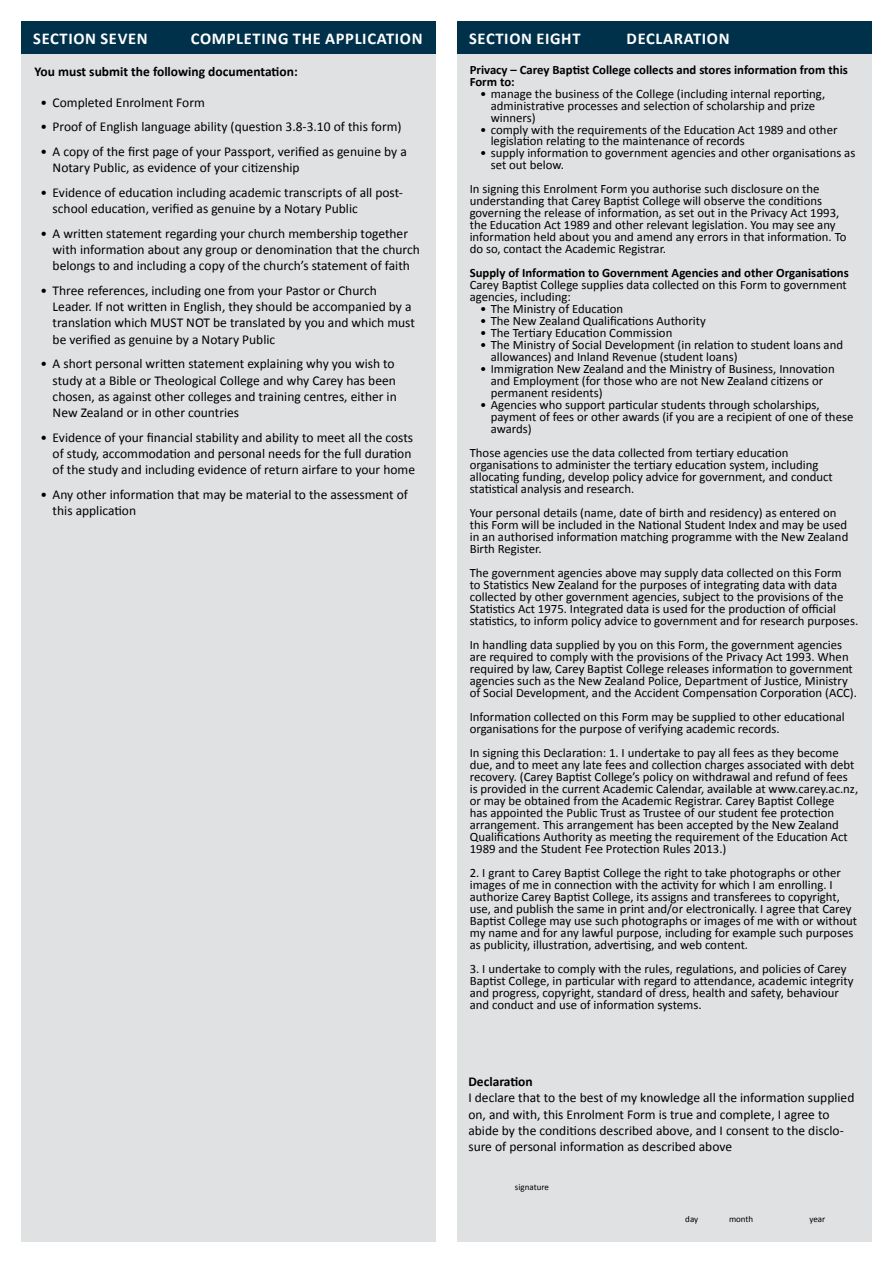
<style>
.page{position:relative;width:893px;height:1263px;background:#fff}
.page>*{position:absolute;margin:0;border:0;box-sizing:border-box;transform-origin:0 0}
.t1{font:700 16.5px "Calibri";letter-spacing:.04em;color:#fff}
.t2{font:13.5px/16.2px "Calibri";color:#000}
.t3{font:700 13.5px "Calibri";color:#000}
.t4{font:12.75px/12px "Calibri";color:#000}
.t5{font:700 12.75px/12px "Calibri";color:#000}
.t6{font:9px "Calibri";color:#000}
</style>
<div class="page">
<div style="left:21px;top:54px;width:415px;height:1188px;background:#e0e1e2"></div>
<div style="left:21px;top:21px;width:415px;height:33px;background:#00314b"></div>
<div style="left:457px;top:54px;width:415px;height:1188px;background:#e0e1e2"></div>
<div style="left:457px;top:21px;width:415px;height:33px;background:#00314b"></div>
<p class="t1" style="left:33px;top:28px;width:116px">SECTION SEVEN</p>
<p class="t1" style="left:191px;top:28px;width:233px">COMPLETING THE APPLICATION</p>
<p class="t3" style="left:35px;top:63px;width:265px">You must submit the following documentation:</p>
<p class="t2" style="left:41px;top:94px;width:166px">• Completed Enrolment Form</p>
<p class="t2" style="left:41px;top:118px;width:362px">• Proof of English language ability (question 3.8-3.10 of this form)</p>
<p class="t2" style="left:53px;top:143px;width:356px;text-indent:-12px">• A copy of the first page of your Passport, verified as genuine by a<br>Notary Public, as evidence of your citizenship</p>
<p class="t2" style="left:53px;top:184px;width:352px;text-indent:-12px">• Evidence of education including academic transcripts of all post&shy;school education, verified as genuine by a Notary Public</p>
<p class="t2" style="left:53px;top:225px;width:369px;text-indent:-12px">• A written statement regarding your church membership together with information about any group or denomination that the church belongs to and including a copy of the church’s statement of faith</p>
<p class="t2" style="left:53px;top:282px;width:364px;text-indent:-12px">• Three references, including one from your Pastor or Church Leader. If not written in English, they should be accompanied by a translation which MUST NOT be translated by you and which must be verified as genuine by a Notary Public</p>
<p class="t2" style="left:53px;top:355px;width:346px;text-indent:-12px">• A short personal written statement explaining why you wish to study at a Bible or Theological College and why Carey has been chosen, as against other colleges and training centres, either in New Zealand or in other countries</p>
<p class="t2" style="left:53px;top:428px;width:364px;text-indent:-12px">• Evidence of your financial stability and ability to meet all the costs of study, accommodation and personal needs for the full duration of the study and including evidence of return airfare to your home</p>
<p class="t2" style="left:53px;top:486px;width:357px;text-indent:-12px">• Any other information that may be material to the assessment of this application</p>
<p class="t1" style="left:469px;top:28px;width:113px">SECTION EIGHT</p>
<p class="t1" style="left:627px;top:28px;width:104px">DECLARATION</p>
<p class="t5" style="left:470px;top:63px;width:380px">Privacy – Carey Baptist College collects and stores information from this<br>Form to:</p>
<p class="t4" style="left:491px;top:87px;width:336px;text-indent:-11px">• manage the business of the College (including internal reporting, administrative processes and selection of scholarship and prize winners)</p>
<p class="t4" style="left:491px;top:123px;width:348px;text-indent:-11px">• comply with the requirements of the Education Act 1989 and other legislation relating to the maintenance of records</p>
<p class="t4" style="left:491px;top:147px;width:366px;text-indent:-11px">• supply information to government agencies and other organisations as set out below.</p>
<p class="t4" style="left:470px;top:183px;width:378px">In signing this Enrolment Form you authorise such disclosure on the understanding that Carey Baptist College will observe the conditions governing the release of information, as set out in the Privacy Act 1993, the Education Act 1989 and other relevant legislation. You may see any information held about you and amend any errors in that information. To do so, contact the Academic Registrar.</p>
<p class="t5" style="left:470px;top:267px;width:381px">Supply of Information to Government Agencies and other Organisations</p>
<p class="t4" style="left:470px;top:279px;width:379px">Carey Baptist College supplies data collected on this Form to government agencies, including:</p>
<p class="t4" style="left:480px;top:303px;width:145px">• The Ministry of Education</p>
<p class="t4" style="left:480px;top:315px;width:227px">• The New Zealand Qualifications Authority</p>
<p class="t4" style="left:480px;top:327px;width:194px">• The Tertiary Education Commission</p>
<p class="t4" style="left:491px;top:339px;width:354px;text-indent:-11px">• The Ministry of Social Development (in relation to student loans and allowances) and Inland Revenue (student loans)</p>
<p class="t4" style="left:491px;top:363px;width:345px;text-indent:-11px">• Immigration New Zealand and the Ministry of Business, Innovation and Employment (for those who are not New Zealand citizens or permanent residents)</p>
<p class="t4" style="left:491px;top:399px;width:364px;text-indent:-11px">• Agencies who support particular students through scholarships, payment of fees or other awards (if you are a recipient of one of these awards)</p>
<p class="t4" style="left:470px;top:447px;width:365px">Those agencies use the data collected from tertiary education organisations to administer the tertiary education system, including allocating funding, develop policy advice for government, and conduct statistical analysis and research.</p>
<p class="t4" style="left:470px;top:507px;width:380px">Your personal details (name, date of birth and residency) as entered on this Form will be included in the National Student Index and may be used in an authorised information matching programme with the New Zealand Birth Register.</p>
<p class="t4" style="left:470px;top:567px;width:390px">The government agencies above may supply data collected on this Form<br>to Statistics New Zealand for the purposes of integrating data with data collected by other government agencies, subject to the provisions of the Statistics Act 1975. Integrated data is used for the production of official statistics, to inform policy advice to government and for research purposes.</p>
<p class="t4" style="left:470px;top:639px;width:389px">In handling data supplied by you on this Form, the government agencies are required to comply with the provisions of the Privacy Act 1993. When required by law, Carey Baptist College releases information to government agencies such as the New Zealand Police, Department of Justice, Ministry of Social Development, and the Accident Compensation Corporation (ACC).</p>
<p class="t4" style="left:470px;top:711px;width:377px">Information collected on this Form may be supplied to other educational organisations for the purpose of verifying academic records.</p>
<p class="t4" style="left:470px;top:747px;width:390px">In signing this Declaration: 1. I undertake to pay all fees as they become due, and to meet any late fees and collection charges associated with debt recovery. (Carey Baptist College’s policy on withdrawal and refund of fees is provided in the current Academic Calendar, available at www.carey.ac.nz, or may be obtained from the Academic Registrar. Carey Baptist College<br>has appointed the Public Trust as Trustee of our student fee protection arrangement. This arrangement has been accepted by the New Zealand Qualifications Authority as meeting the requirement of the Education Act 1989 and the Student Fee Protection Rules 2013.)</p>
<p class="t4" style="left:470px;top:867px;width:389px">2. I grant to Carey Baptist College the right to take photographs or other images of me in connection with the activity for which I am enrolling. I authorize Carey Baptist College, its assigns and transferees to copyright, use, and publish the same in print and/or electronically. I agree that Carey Baptist College may use such photographs or images of me with or without my name and for any lawful purpose, including for example such purposes as publicity, illustration, advertising, and web content.</p>
<p class="t4" style="left:470px;top:962px;width:385px">3. I undertake to comply with the rules, regulations, and policies of Carey Baptist College, in particular with regard to attendance, academic integrity and progress, copyright, standard of dress, health and safety, behaviour and conduct and use of information systems.</p>
<p class="t3" style="left:468px;top:1073px;width:66px">Declaration</p>
<p class="t2" style="left:468px;top:1089px;width:387px">I declare that to the best of my knowledge all the information supplied on, and with, this Enrolment Form is true and complete, I agree to abide by the conditions described above, and I consent to the disclo&shy;sure of personal information as described above</p>
<p class="t6" style="left:515px;top:1181px;width:36px">signature</p>
<p class="t6" style="left:685px;top:1213px;width:14px">day</p>
<p class="t6" style="left:729px;top:1213px;width:26px">month</p>
<p class="t6" style="left:809px;top:1213px;width:17px">year</p>
</div>
